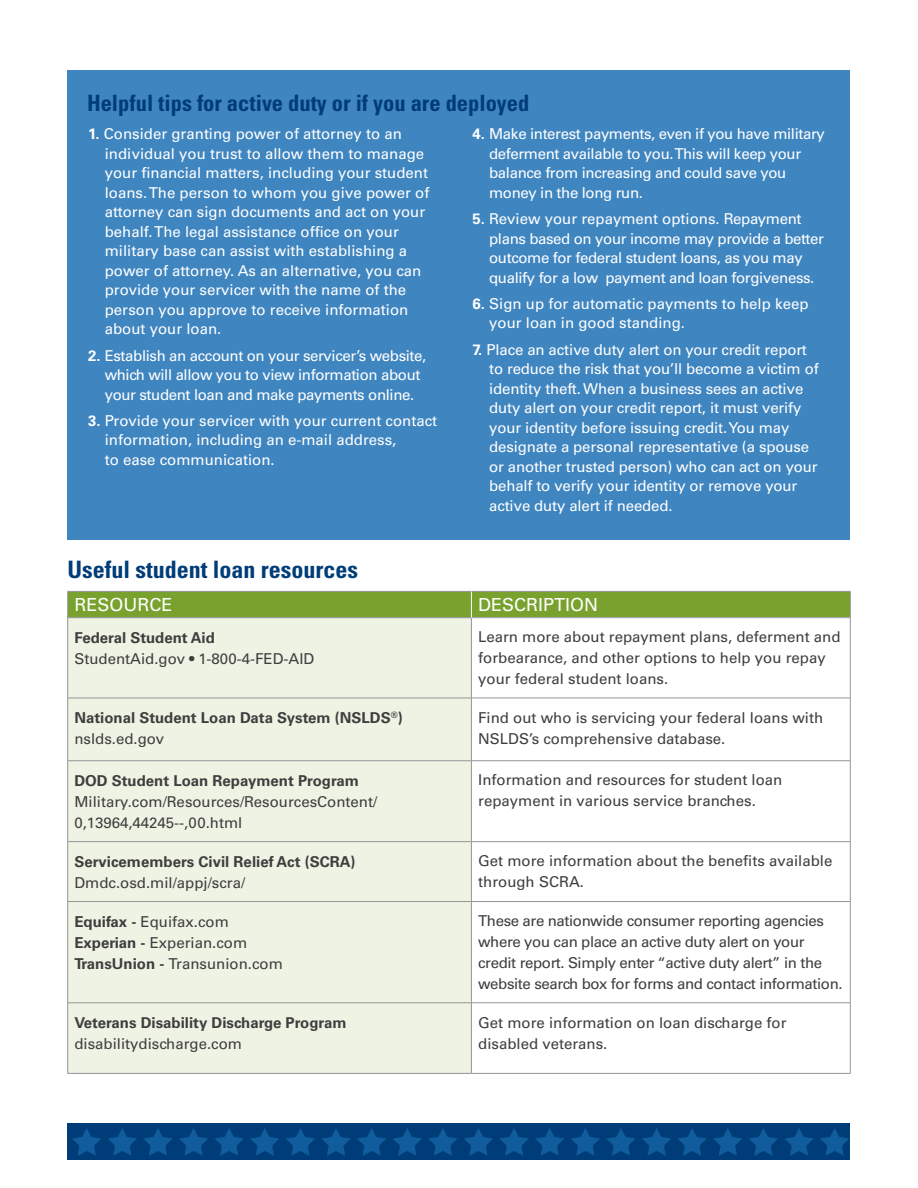
<style>
.page{position:relative;width:918px;height:1188px;background:#fff}
.page>*{position:absolute;margin:0;border:0;box-sizing:border-box;transform-origin:0 0}
.t1{font:700 condensed 24px "Univers";color:#003d78}
.t2{font:700 condensed 22.5px "Univers";color:#003d78}
.t3{font:18px "Univers";color:#fff}
.t4{font:15px/19.5px "Univers";letter-spacing:-.01em;color:#fff}
.t5{font:15px/21px "Univers";color:#3e3e3f}
.t6{font:700 15px/21px "Univers";color:#3e3e3f}
.t7{font:15px/21px "Univers";letter-spacing:-.025em;color:#3e3e3f}
.s1{font-weight:700}
.s2{font-weight:400}
</style>
<div class="page">
<div style="left:68px;top:70px;width:782px;height:470px;background:#3f85c0"></div>
<div style="left:68px;top:618px;width:403px;height:455px;background:#eef3e3"></div>
<svg style="left:472px;top:699px;width:378px;height:374px"></svg>
<div style="left:471px;top:761px;width:379px;height:81px;background:#fff"></div>
<hr style="left:67px;top:618px;width:1px;height:80px;background:#939598">
<hr style="left:471px;top:618px;width:1px;height:80px;background:#939598">
<hr style="left:850px;top:618px;width:1px;height:80px;background:#939598">
<hr style="left:68px;top:698px;width:403px;height:1px;background:#939598">
<hr style="left:67px;top:698px;width:1px;height:63px;background:#939598">
<hr style="left:471px;top:698px;width:379px;height:1px;background:#939598">
<hr style="left:471px;top:698px;width:1px;height:63px;background:#939598">
<hr style="left:850px;top:698px;width:1px;height:63px;background:#939598">
<hr style="left:68px;top:760px;width:403px;height:1px;background:#939598">
<hr style="left:67px;top:761px;width:1px;height:80px;background:#939598">
<hr style="left:471px;top:760px;width:379px;height:1px;background:#939598">
<hr style="left:471px;top:761px;width:1px;height:80px;background:#939598">
<hr style="left:850px;top:761px;width:1px;height:80px;background:#939598">
<hr style="left:68px;top:841px;width:403px;height:1px;background:#939598">
<hr style="left:67px;top:842px;width:1px;height:59px;background:#939598">
<hr style="left:471px;top:841px;width:379px;height:1px;background:#939598">
<hr style="left:471px;top:842px;width:1px;height:59px;background:#939598">
<hr style="left:850px;top:842px;width:1px;height:59px;background:#939598">
<hr style="left:68px;top:901px;width:403px;height:1px;background:#939598">
<hr style="left:67px;top:902px;width:1px;height:101px;background:#939598">
<hr style="left:471px;top:901px;width:379px;height:1px;background:#939598">
<hr style="left:471px;top:902px;width:1px;height:101px;background:#939598">
<hr style="left:850px;top:902px;width:1px;height:101px;background:#939598">
<hr style="left:68px;top:1003px;width:403px;height:1px;background:#939598">
<hr style="left:67px;top:1003px;width:1px;height:70px;background:#939598">
<hr style="left:471px;top:1003px;width:379px;height:1px;background:#939598">
<hr style="left:471px;top:1003px;width:1px;height:70px;background:#939598">
<hr style="left:850px;top:1003px;width:1px;height:70px;background:#939598">
<hr style="left:68px;top:1073px;width:403px;height:1px;background:#939598">
<hr style="left:471px;top:1073px;width:379px;height:1px;background:#939598">
<svg style="left:67px;top:591px;width:784px;height:27px;background:#7aa135"></svg>
<div style="left:68px;top:1124px;width:782px;height:36px;background:#003d78"></div>
<svg style="left:393px;top:1128px;width:29px;height:28px"></svg>
<svg style="left:428px;top:1128px;width:29px;height:28px"></svg>
<svg style="left:464px;top:1128px;width:29px;height:28px"></svg>
<svg style="left:500px;top:1128px;width:29px;height:28px"></svg>
<svg style="left:357px;top:1128px;width:29px;height:28px"></svg>
<svg style="left:820px;top:1128px;width:29px;height:28px"></svg>
<svg style="left:322px;top:1128px;width:28px;height:28px"></svg>
<svg style="left:785px;top:1128px;width:28px;height:28px"></svg>
<svg style="left:286px;top:1128px;width:29px;height:28px"></svg>
<svg style="left:749px;top:1128px;width:29px;height:28px"></svg>
<svg style="left:250px;top:1128px;width:29px;height:28px"></svg>
<svg style="left:713px;top:1128px;width:29px;height:28px"></svg>
<svg style="left:179px;top:1128px;width:29px;height:28px"></svg>
<svg style="left:642px;top:1128px;width:29px;height:28px"></svg>
<svg style="left:144px;top:1128px;width:28px;height:28px"></svg>
<svg style="left:607px;top:1128px;width:28px;height:28px"></svg>
<svg style="left:108px;top:1128px;width:29px;height:28px"></svg>
<svg style="left:571px;top:1128px;width:29px;height:28px"></svg>
<svg style="left:72px;top:1128px;width:29px;height:28px"></svg>
<svg style="left:535px;top:1128px;width:29px;height:28px"></svg>
<svg style="left:215px;top:1128px;width:29px;height:28px"></svg>
<svg style="left:678px;top:1128px;width:29px;height:28px"></svg>
<p class="t2" style="left:87px;top:89px;width:444px">Helpful tips for active duty or if you are deployed</p>
<p class="t4" style="left:105px;top:124px;width:326px;text-indent:-17px"><span class="s1">1.</span> Consider granting power of attorney to an individual you trust to allow them to manage your financial matters, including your student loans. The person to whom you give power of attorney can sign documents and act on your behalf. The legal assistance office on your military base can assist with establishing a power of attorney. As an alternative, you can provide your servicer with the name of the person you approve to receive information about your loan.</p>
<p class="t4" style="left:105px;top:346px;width:323px;text-indent:-17px"><span class="s1">2.</span> Establish an account on your servicer’s website, which will allow you to view information about your student loan and make payments online.</p>
<p class="t4" style="left:105px;top:411px;width:334px;text-indent:-17px"><span class="s1">3.</span> Provide your servicer with your current contact information, including an e-mail address,<br>to ease communication.</p>
<p class="t4" style="left:489px;top:124px;width:337px;text-indent:-17px"><span class="s1">4.</span> Make interest payments, even if you have military deferment available to you. This will keep your balance from increasing and could save you money in the long run.</p>
<p class="t4" style="left:489px;top:209px;width:336px;text-indent:-17px"><span class="s1">5.</span> Review your repayment options. Repayment plans based on your income may provide a better outcome for federal student loans, as you may qualify for a low payment and loan forgiveness.</p>
<p class="t4" style="left:489px;top:294px;width:321px;text-indent:-17px"><span class="s1">6.</span> Sign up for automatic payments to help keep your loan in good standing.</p>
<p class="t4" style="left:489px;top:340px;width:331px;text-indent:-17px"><span class="s1">7.</span> Place an active duty alert on your credit report to reduce the risk that you’ll become a victim of identity theft. When a business sees an active duty alert on your credit report, it must verify your identity before issuing credit. You may designate a personal representative (a spouse or another trusted person) who can act on your behalf to verify your identity or remove your active duty alert if needed.</p>
<p class="t1" style="left:68px;top:555px;width:292px">Useful student loan resources</p>
<p class="t3" style="left:74px;top:594px;width:100px">RESOURCE</p>
<p class="t3" style="left:478px;top:594px;width:122px">DESCRIPTION</p>
<p class="t6" style="left:74px;top:627px;width:142px">Federal Student Aid</p>
<p class="t5" style="left:74px;top:648px;width:242px">StudentAid.gov • 1-800-4-FED-AID</p>
<p class="t5" style="left:478px;top:627px;width:364px">Learn more about repayment plans, deferment and forbearance, and other options to help you repay your federal student loans.</p>
<p class="t6" style="left:74px;top:708px;width:330px">National Student Loan Data System (NSLDS<sup>®</sup>)</p>
<p class="t5" style="left:74px;top:729px;width:91px">nslds.ed.gov</p>
<p class="t6" style="left:74px;top:770px;width:286px">DOD Student Loan Repayment Program</p>
<p class="t5" style="left:74px;top:791px;width:304px">Military.com/Resources/ResourcesContent/<br>0,13964,44245--,00.html</p>
<p class="t6" style="left:74px;top:851px;width:283px">Servicemembers Civil Relief Act (SCRA)</p>
<p class="t5" style="left:74px;top:872px;width:172px">Dmdc.osd.mil/appj/scra/</p>
<p class="t5" style="left:74px;top:911px;width:156px"><span class="s1">Equifax -</span> Equifax.com</p>
<p class="t5" style="left:74px;top:932px;width:174px"><span class="s1">Experian -</span> Experian.com</p>
<p class="t5" style="left:74px;top:953px;width:210px"><span class="s1">TransUnion -</span> Transunion.com</p>
<p class="t5" style="left:478px;top:707px;width:347px">Find out who is servicing your federal loans with<br>NSLDS’s comprehensive database.</p>
<p class="t5" style="left:478px;top:770px;width:306px">Information and resources for student loan repayment in various service branches.</p>
<p class="t5" style="left:478px;top:851px;width:356px">Get more information about the benefits available through SCRA.</p>
<p class="t7" style="left:478px;top:911px;width:366px">These are nationwide consumer reporting agencies where you can place an active duty alert on your credit report. Simply enter “active duty alert” in the website search box for forms and contact information.</p>
<p class="t6" style="left:74px;top:1013px;width:274px">Veterans Disability Discharge Program <span class="s2">disabilitydischarge.com</span></p>
<p class="t5" style="left:478px;top:1012px;width:310px">Get more information on loan discharge for disabled veterans.</p>
</div>
